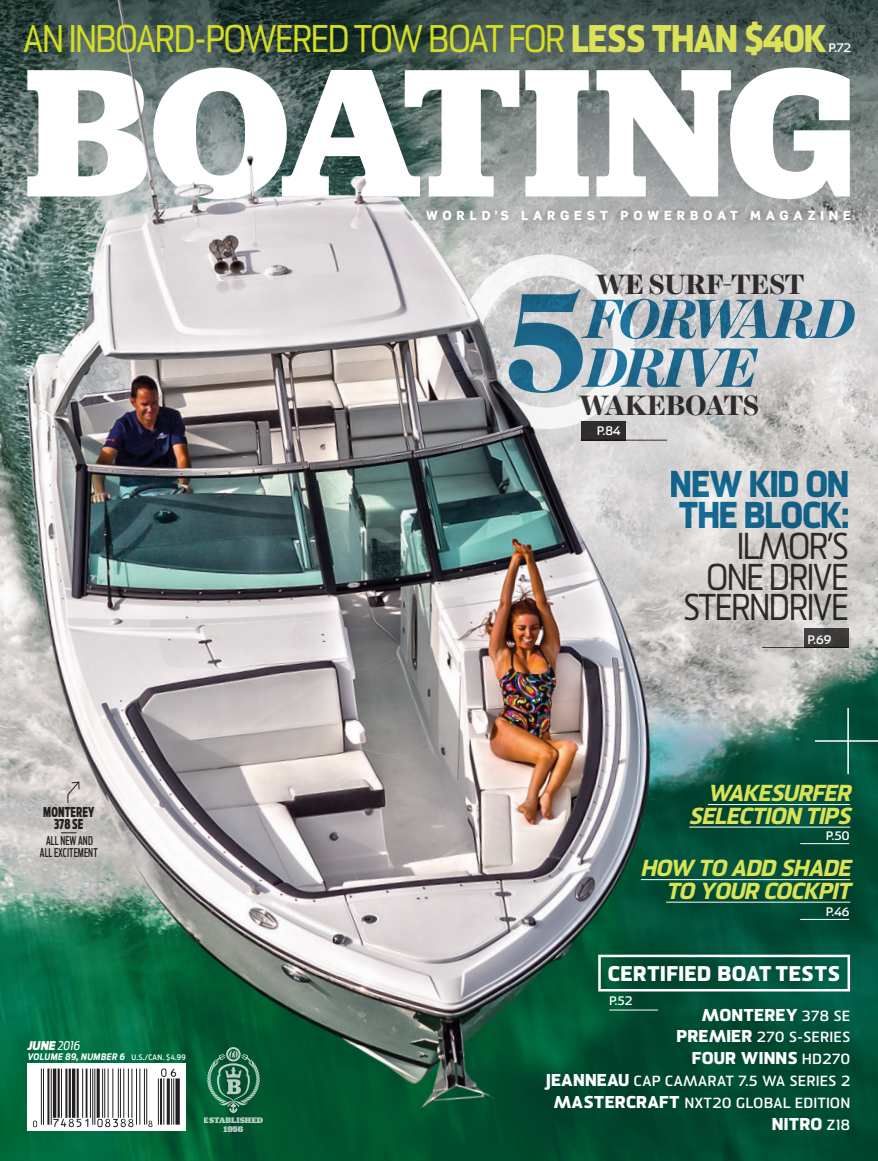
<style>
.page{position:relative;width:878px;height:1161px;background:#fff}
.page>*{position:absolute;margin:0;border:0;box-sizing:border-box;transform-origin:0 0}
.t1{font:700 190.2px "FS Jubilat";letter-spacing:-.02em;color:#fff}
.t2{font:145.05px "Caslon Gra D";color:#00699c}
.t3{font:italic 700 56.25px/48.8px "Harriet Display";letter-spacing:-.06em;color:#00699c}
.t4{font:37.5px "Sommet";letter-spacing:-.03em;color:#d4de23;scale:.88 1}
.t5{font:36.3px/30.8px "Sommet";letter-spacing:-.03em;color:#231f20;text-align:right;scale:.88 1}
.t6{font:800 36.3px/30.8px "Sommet";color:#00699c;scale:.88 1}
.t7{font:700 28.5px "Harriet Display";letter-spacing:-.02em;color:#231f20}
.t8{font:italic 800 22.5px "Sommet";letter-spacing:.01em;color:#dbe258}
.t9{font:800 20.7px "Sommet";letter-spacing:.05em;color:#fff}
.t10{font:800 16.65px "Sommet";letter-spacing:.05em;color:#fff}
.t11{font:700 14.25px "Sommet";letter-spacing:.05em;color:#fff}
.t12{font:900 13.5px/11.9px "Antenna Extra Cond";letter-spacing:.01em;color:#231f20;text-align:center;scale:.86 1}
.t13{font:900 12.75px "Scene Std";letter-spacing:.38em;color:#fff}
.t14{font:700 12px "Sommet";letter-spacing:.005em;color:#fff}
.t15{font:500 12px/12px "Antenna Extra Cond";letter-spacing:.01em;color:#231f20;text-align:center;scale:.86 1}
.t16{font:italic 900 12px "Antenna Cond";color:#fff}
.t17{font:italic 700 9px "Antenna Cond";letter-spacing:.04em;color:#fff}
.t18{font:900 8.7px "FS Jubilat";color:#fff}
.t19{font:900 8.4px "FS Jubilat";color:#fff}
.t20{font:500 7.5px "Antenna Cond";color:#fff}
.s1{font-weight:800;color:#dbe258}
.s2{font-weight:400}
.s3{font-weight:700;font-size:14.25px}
.s4{font-weight:800;font-size:16.65px}
</style>
<div class="page">
<img style="left:0;top:256px;width:878px;height:905px">
<svg style="left:590px;top:0;width:288px;height:256px;background:#7a8482"></svg>
<div style="left:419px;top:203px;width:438px;height:25px;background:#231f20;opacity:.3"></div>
<svg style="left:67px;top:781px;width:13px;height:23px"></svg>
<svg style="left:597px;top:953px;width:254px;height:40px;background:#246954"></svg>
<hr style="left:847px;top:708px;width:1px;height:66px;background:#fff">
<hr style="left:814px;top:740px;width:64px;height:2px;background:#fff">
<hr style="left:800px;top:843px;width:49px;height:1px;background:#fff">
<hr style="left:800px;top:919px;width:49px;height:1px;background:#fff">
<div style="left:178px;top:1020px;width:111px;height:118px;background:#231f20;opacity:.5"></div>
<svg style="left:207px;top:1047px;width:53px;height:66px;background:#337758"></svg>
<svg style="left:27px;top:1063px;width:159px;height:68px"></svg>
<hr style="left:41px;top:1069px;width:1px;height:56px;background:#231f20">
<hr style="left:43px;top:1069px;width:1px;height:56px;background:#231f20">
<hr style="left:47px;top:1069px;width:2px;height:56px;background:#231f20">
<hr style="left:51px;top:1069px;width:1px;height:56px;background:#231f20">
<hr style="left:53px;top:1069px;width:3px;height:49px;background:#231f20">
<hr style="left:58px;top:1069px;width:2px;height:49px;background:#231f20">
<hr style="left:61px;top:1069px;width:1px;height:49px;background:#231f20">
<hr style="left:65px;top:1069px;width:2px;height:49px;background:#231f20">
<hr style="left:69px;top:1069px;width:2px;height:49px;background:#231f20">
<hr style="left:72px;top:1069px;width:3px;height:49px;background:#231f20">
<hr style="left:77px;top:1069px;width:2px;height:49px;background:#231f20">
<hr style="left:82px;top:1069px;width:1px;height:49px;background:#231f20">
<hr style="left:86px;top:1069px;width:1px;height:49px;background:#231f20">
<hr style="left:90px;top:1069px;width:1px;height:49px;background:#231f20">
<hr style="left:92px;top:1069px;width:1px;height:56px;background:#231f20">
<hr style="left:94px;top:1069px;width:1px;height:56px;background:#231f20">
<hr style="left:97px;top:1069px;width:3px;height:49px;background:#231f20">
<hr style="left:102px;top:1069px;width:1px;height:49px;background:#231f20">
<hr style="left:104px;top:1069px;width:1px;height:49px;background:#231f20">
<hr style="left:108px;top:1069px;width:1px;height:49px;background:#231f20">
<hr style="left:112px;top:1069px;width:1px;height:49px;background:#231f20">
<hr style="left:118px;top:1069px;width:1px;height:49px;background:#231f20">
<hr style="left:120px;top:1069px;width:1px;height:49px;background:#231f20">
<hr style="left:123px;top:1069px;width:1px;height:49px;background:#231f20">
<hr style="left:128px;top:1069px;width:1px;height:49px;background:#231f20">
<hr style="left:131px;top:1069px;width:1px;height:49px;background:#231f20">
<hr style="left:136px;top:1069px;width:1px;height:56px;background:#231f20">
<hr style="left:139px;top:1069px;width:1px;height:56px;background:#231f20">
<hr style="left:144px;top:1069px;width:1px;height:56px;background:#231f20">
<hr style="left:146px;top:1069px;width:1px;height:56px;background:#231f20">
<hr style="left:158px;top:1078px;width:1px;height:47px;background:#231f20">
<hr style="left:160px;top:1078px;width:2px;height:47px;background:#231f20">
<hr style="left:163px;top:1078px;width:1px;height:47px;background:#231f20">
<hr style="left:167px;top:1078px;width:3px;height:47px;background:#231f20">
<hr style="left:171px;top:1078px;width:1px;height:47px;background:#231f20">
<hr style="left:173px;top:1078px;width:1px;height:47px;background:#231f20">
<div style="left:175px;top:1078px;width:5px;height:47px;background:#231f20"></div>
<svg style="left:33px;top:1121px;width:4px;height:6px"></svg>
<svg style="left:53px;top:1119px;width:35px;height:8px"></svg>
<svg style="left:97px;top:1119px;width:36px;height:8px"></svg>
<svg style="left:148px;top:1121px;width:4px;height:6px"></svg>
<svg style="left:161px;top:1069px;width:15px;height:8px"></svg>
<svg style="left:61px;top:833px;width:16px;height:1px"></svg>
<hr style="left:708px;top:804px;width:142px;height:1px;background:#fff">
<hr style="left:689px;top:827px;width:161px;height:1px;background:#fff">
<hr style="left:641px;top:879px;width:209px;height:1px;background:#fff">
<hr style="left:666px;top:902px;width:184px;height:1px;background:#fff">
<div style="left:459px;top:254px;width:175px;height:175px;border:21px solid #fff;border-radius:50%"></div>
<div style="left:803px;top:628px;width:45px;height:20px;background:#403e3d"></div>
<hr style="left:762px;top:647px;width:86px;height:1px;background:#231f20">
<div style="left:581px;top:421px;width:44px;height:19px;background:#2f2d2d"></div>
<hr style="left:581px;top:440px;width:86px;height:1px;background:#231f20">
<hr style="left:609px;top:1010px;width:49px;height:1px;background:#fff">
<img style="left:0;top:0;width:590px;height:478px">
<p class="t4" style="left:23px;top:16px;width:914px">AN INBOARD-POWERED TOW BOAT FOR <span class="s1">LESS THAN $40K</span></p>
<p class="t14" style="left:828px;top:40px;width:24px">P.72</p>
<p class="t1" style="left:25px;top:34px;width:832px">BOATING</p>
<p class="t13" style="left:426px;top:207px;width:426px">WORLD’S LARGEST POWERBOAT MAGAZINE</p>
<h3 class="t7" style="left:595px;top:264px;width:210px">WE SURF-TEST</h3>
<h2 class="t2" style="left:503px;top:255px;width:89px">5</h2>
<h3 class="t3" style="left:583px;top:294px;width:272px">FORWARD<br>DRIVE</h3>
<h3 class="t7" style="left:579px;top:385px;width:182px">WAKEBOATS</h3>
<p class="t12" style="left:43px;top:806px;width:61px">MONTEREY<br>378 SE</p>
<p class="t15" style="left:40px;top:835px;width:69px">ALL NEW AND<br>ALL EXCITEMENT</p>
<p class="t16" style="left:28px;top:1039px;width:54px">JUNE <span class="s2">2016</span></p>
<p class="t17" style="left:28px;top:1051px;width:99px">VOLUME 89, NUMBER 6</p>
<p class="t20" style="left:131px;top:1053px;width:56px">U.S./CAN. $4.99</p>
<p class="t19" style="left:204px;top:1116px;width:61px">ESTABLISHED</p>
<p class="t18" style="left:223px;top:1124px;width:21px">1956</p>
<p class="t14" style="left:597px;top:423px;width:25px">P.84</p>
<h3 class="t6" style="left:670px;top:473px;width:204px">NEW KID ON<br>THE BLOCK:</h3>
<h3 class="t5" style="left:683px;top:533px;width:189px">ILMOR’S<br>ONE DRIVE<br>STERNDRIVE</h3>
<p class="t14" style="left:807px;top:632px;width:25px">P.69</p>
<p class="t8" style="left:707px;top:779px;width:144px">WAKESURFER</p>
<p class="t8" style="left:689px;top:801px;width:163px">SELECTION TIPS</p>
<p class="t8" style="left:640px;top:854px;width:211px">HOW TO ADD SHADE</p>
<p class="t8" style="left:666px;top:876px;width:186px">TO YOUR COCKPIT</p>
<p class="t14" style="left:826px;top:828px;width:25px">P.50</p>
<p class="t14" style="left:826px;top:904px;width:25px">P.46</p>
<p class="t9" style="left:608px;top:960px;width:233px">CERTIFIED BOAT TESTS</p>
<p class="t14" style="left:609px;top:993px;width:25px">P.52</p>
<p class="t10" style="left:702px;top:1004px;width:149px">MONTEREY <span class="s3">378 SE</span></p>
<p class="t11" style="left:676px;top:1028px;width:175px"><span class="s4">PREMIER</span> 270 S-SERIES</p>
<p class="t10" style="left:692px;top:1047px;width:159px">FOUR WINNS <span class="s3">HD270</span></p>
<p class="t11" style="left:546px;top:1072px;width:305px"><span class="s4">JEANNEAU</span> CAP CAMARAT 7.5 WA SERIES 2</p>
<p class="t11" style="left:554px;top:1094px;width:297px"><span class="s4">MASTERCRAFT</span> NXT20 GLOBAL EDITION</p>
<p class="t10" style="left:772px;top:1113px;width:79px">NITRO <span class="s3">Z18</span></p>
</div>
